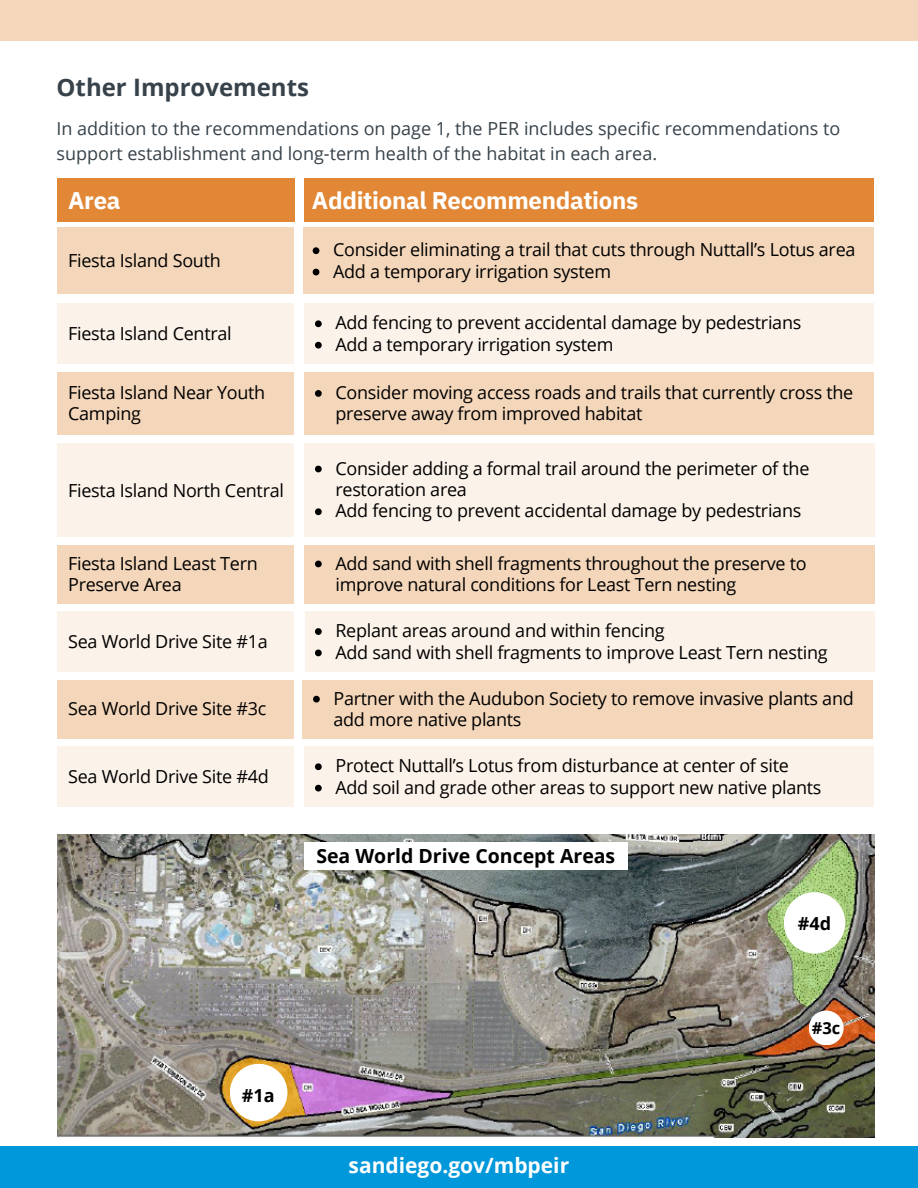
<style>
.page{position:relative;width:918px;height:1188px;background:#fff}
.page>*{position:absolute;margin:0;border:0;box-sizing:border-box;transform-origin:0 0}
.t1{font:700 24px "IBM Plex Sans";letter-spacing:-.01em;color:#fff}
.t2{font:700 24px "Open Sans";color:#37424a}
.t3{font:700 21px "Open Sans";color:#fff}
.t4{font:700 19.5px "Open Sans";color:#000}
.t5{font:18px/21.3px "Open Sans";letter-spacing:-.015em;color:#000}
.t6{font:18px/24.8px "Open Sans";color:#37424a}
.t7{font:700 18px "Open Sans";color:#000}
.t8{font:700 16.5px "Open Sans";color:#000}
</style>
<div class="page">
<div style="left:0;top:0;width:918px;height:41px;background:#f4d6ba"></div>
<div style="left:0;top:1147px;width:918px;height:41px;background:#0098db"></div>
<div style="left:57px;top:372px;width:237px;height:63px;background:#f4d6ba"></div>
<div style="left:304px;top:372px;width:569px;height:63px;background:#f4d6ba"></div>
<svg style="left:315px;top:390px;width:7px;height:7px"></svg>
<div style="left:57px;top:178px;width:238px;height:43px;background:#e18735"></div>
<div style="left:304px;top:178px;width:569px;height:43px;background:#e18735"></div>
<div style="left:57px;top:304px;width:237px;height:60px;background:#fbf2e9"></div>
<div style="left:304px;top:304px;width:569px;height:60px;background:#fbf2e9"></div>
<svg style="left:315px;top:320px;width:7px;height:7px"></svg>
<svg style="left:315px;top:342px;width:7px;height:7px"></svg>
<img style="left:57px;top:834px;width:817px;height:304px">
<div style="left:784px;top:892px;width:61px;height:62px;background:#fff;border-radius:50%"></div>
<div style="left:57px;top:545px;width:237px;height:58px;background:#f4d6ba"></div>
<div style="left:304px;top:545px;width:571px;height:58px;background:#f4d6ba"></div>
<svg style="left:315px;top:561px;width:7px;height:6px"></svg>
<div style="left:57px;top:443px;width:237px;height:94px;background:#fbf2e9"></div>
<div style="left:304px;top:443px;width:570px;height:94px;background:#fbf2e9"></div>
<svg style="left:315px;top:466px;width:7px;height:6px"></svg>
<svg style="left:315px;top:508px;width:7px;height:7px"></svg>
<div style="left:57px;top:228px;width:237px;height:66px;background:#f4d6ba"></div>
<div style="left:303px;top:228px;width:570px;height:66px;background:#f4d6ba"></div>
<svg style="left:313px;top:247px;width:6px;height:7px"></svg>
<svg style="left:313px;top:269px;width:6px;height:6px"></svg>
<div style="left:57px;top:680px;width:237px;height:59px;background:#f4d6ba"></div>
<div style="left:303px;top:680px;width:570px;height:59px;background:#f4d6ba"></div>
<div style="left:57px;top:611px;width:237px;height:61px;background:#fbf2e9"></div>
<div style="left:305px;top:611px;width:569px;height:61px;background:#fbf2e9"></div>
<div style="left:57px;top:747px;width:237px;height:60px;background:#fbf2e9"></div>
<div style="left:305px;top:747px;width:569px;height:60px;background:#fbf2e9"></div>
<svg style="left:313px;top:696px;width:7px;height:7px"></svg>
<svg style="left:315px;top:628px;width:7px;height:7px"></svg>
<svg style="left:315px;top:650px;width:7px;height:6px"></svg>
<svg style="left:315px;top:763px;width:7px;height:7px"></svg>
<svg style="left:315px;top:785px;width:7px;height:7px"></svg>
<div style="left:304px;top:842px;width:324px;height:28px;background:#fff"></div>
<div style="left:809px;top:1011px;width:35px;height:34px;background:#fff;border-radius:50%"></div>
<div style="left:230px;top:1064px;width:57px;height:57px;background:#fff;border-radius:50%"></div>
<p class="t2" style="left:57px;top:70px;width:254px">Other Improvements</p>
<p class="t6" style="left:57px;top:115px;width:785px">In addition to the recommendations on page 1, the PER includes specific recommendations to support establishment and long-term health of the habitat in each area.</p>
<p class="t1" style="left:68px;top:185px;width:54px">Area</p>
<p class="t1" style="left:312px;top:185px;width:328px">Additional Recommendations</p>
<h1 class="t5" style="left:68px;top:249px;width:154px">Fiesta Island South</h1>
<p class="t5" style="left:333px;top:239px;width:524px">Consider eliminating a trail that cuts through Nuttall’s Lotus area</p>
<p class="t5" style="left:333px;top:260px;width:280px">Add a temporary irrigation system</p>
<h1 class="t5" style="left:68px;top:322px;width:165px">Fiesta Island Central</h1>
<p class="t5" style="left:335px;top:312px;width:467px">Add fencing to prevent accidental damage by pedestrians</p>
<p class="t5" style="left:335px;top:333px;width:280px">Add a temporary irrigation system</p>
<h1 class="t5" style="left:68px;top:381px;width:199px">Fiesta Island Near Youth<br>Camping</h1>
<p class="t5" style="left:335px;top:381px;width:519px">Consider moving access roads and trails that currently cross the preserve away from improved habitat</p>
<p class="t5" style="left:68px;top:479px;width:217px">Fiesta Island North Central</p>
<p class="t5" style="left:335px;top:457px;width:476px">Consider adding a formal trail around the perimeter of the restoration area</p>
<p class="t5" style="left:335px;top:500px;width:467px">Add fencing to prevent accidental damage by pedestrians</p>
<p class="t5" style="left:68px;top:552px;width:191px">Fiesta Island Least Tern<br>Preserve Area</p>
<p class="t5" style="left:335px;top:552px;width:473px">Add sand with shell fragments throughout the preserve to improve natural conditions for Least Tern nesting</p>
<p class="t5" style="left:68px;top:630px;width:201px">Sea World Drive Site #1a</p>
<p class="t5" style="left:335px;top:620px;width:331px">Replant areas around and within fencing</p>
<p class="t5" style="left:335px;top:641px;width:494px">Add sand with shell fragments to improve Least Tern nesting</p>
<p class="t5" style="left:68px;top:698px;width:200px">Sea World Drive Site #3c</p>
<p class="t5" style="left:334px;top:687px;width:522px">Partner with the Audubon Society to remove invasive plants and add more native plants</p>
<p class="t5" style="left:68px;top:765px;width:202px">Sea World Drive Site #4d</p>
<h2 class="t7" style="left:242px;top:1082px;width:34px">#1a</h2>
<p class="t5" style="left:335px;top:755px;width:455px">Protect Nuttall’s Lotus from disturbance at center of site</p>
<h2 class="t5" style="left:335px;top:776px;width:488px">Add soil and grade other areas to support new native plants</h2>
<h3 class="t4" style="left:316px;top:842px;width:300px">Sea World Drive Concept Areas</h3>
<p class="t3" style="left:349px;top:1150px;width:222px">sandiego.gov/mbpeir</p>
<h3 class="t7" style="left:798px;top:911px;width:35px">#4d</h3>
<h3 class="t8" style="left:812px;top:1016px;width:30px">#3c</h3>
</div>
